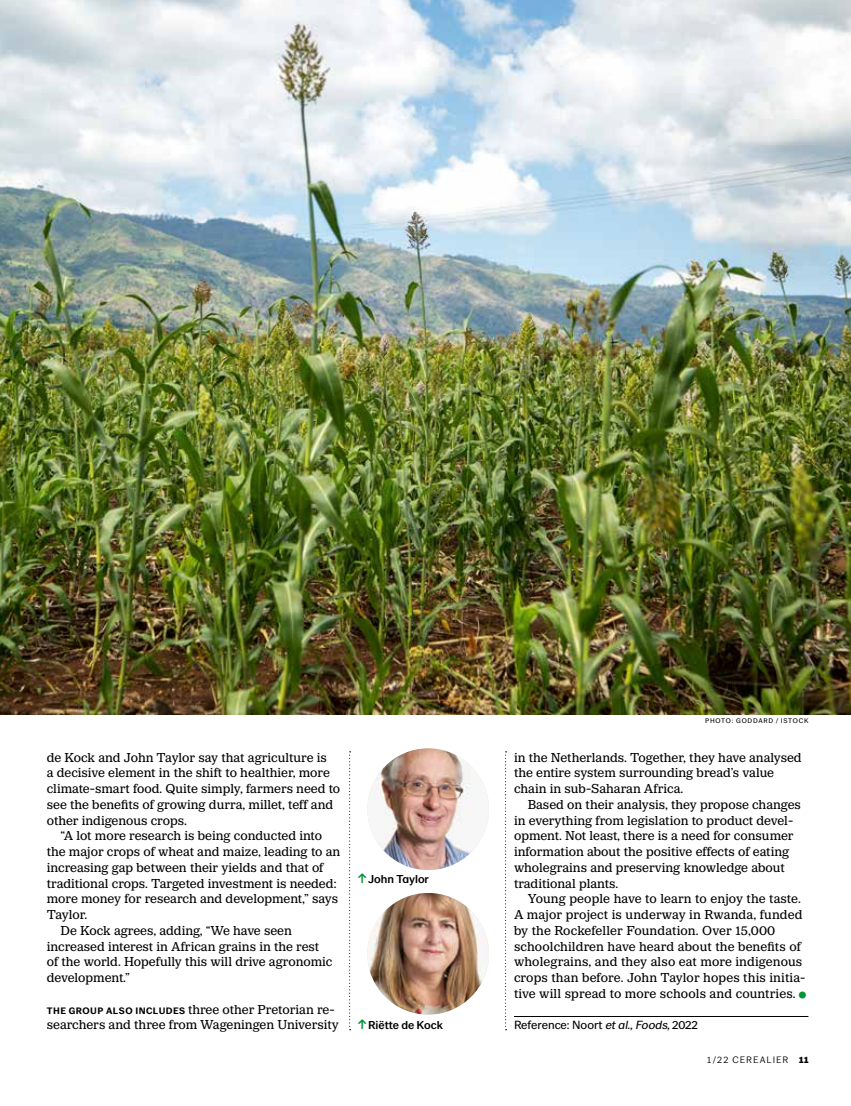
<style>
.page{position:relative;width:851px;height:1106px;background:#fff}
.page>*{position:absolute;margin:0;border:0;box-sizing:border-box;transform-origin:0 0}
.t1{font:13.5px/15.8px "LM Serif";color:#000}
.t2{font:12.3px "LM Sans 201902";color:#000}
.t3{font:500 12px "LM Sans 201902";color:#000}
.t4{font:300 9.75px "LM Sans 201902";letter-spacing:.11em;color:#000}
.t5{font:7.05px "LM Sans 201902";letter-spacing:.11em;color:#000}
.s1{font-family:"LM Sans 201902";font-weight:700;font-size:9.75px}
.s2{font-weight:700;color:#009636}
.s3{font-style:italic}
.s4{font-weight:900}
</style>
<div class="page">
<img style="left:367px;top:748px;width:122px;height:122px;border-radius:61px">
<hr style="left:514px;top:1016px;width:294px;height:1px;background:#000">
<svg style="left:505px;top:751px;width:1px;height:279px"></svg>
<svg style="left:349px;top:751px;width:1px;height:279px"></svg>
<img style="left:367px;top:893px;width:122px;height:121px;border-radius:61px">
<img style="left:0;top:0;width:850px;height:714px">
<p class="t1" style="left:47px;top:749px;width:295px">de Kock and John Taylor say that agriculture is<br>a decisive element in the shift to healthier, more climate-smart food. Quite simply, farmers need to see the benefits of growing durra, millet, teff and other indigenous crops.</p>
<p class="t1" style="left:61px;top:828px;width:263px">“A lot more research is being conducted into</p>
<p class="t1" style="left:47px;top:843px;width:295px">the major crops of wheat and maize, leading to an</p>
<p class="t1" style="left:47px;top:859px;width:278px">increasing gap between their yields and that of</p>
<p class="t1" style="left:47px;top:875px;width:291px">traditional crops. Targeted investment is needed:</p>
<p class="t1" style="left:47px;top:891px;width:293px">more money for research and development,” says</p>
<p class="t1" style="left:47px;top:906px;width:42px">Taylor.</p>
<p class="t1" style="left:61px;top:922px;width:233px">De Kock agrees, adding, “We have seen</p>
<p class="t1" style="left:47px;top:938px;width:274px">increased interest in African grains in the rest</p>
<p class="t1" style="left:47px;top:954px;width:287px">of the world. Hopefully this will drive agronomic</p>
<p class="t1" style="left:47px;top:969px;width:85px">development.”</p>
<p class="t1" style="left:47px;top:1001px;width:293px"><span class="s1">THE GROUP ALSO INCLUDES</span> three other Pretorian re&shy;searchers and three from Wageningen University</p>
<p class="t3" style="left:358px;top:871px;width:72px"><span class="s2">↑</span>John Taylor</p>
<p class="t3" style="left:358px;top:1018px;width:86px"><span class="s2">↑</span>Riëtte de Kock</p>
<p class="t5" style="left:705px;top:717px;width:105px">PHOTO: GODDARD / ISTOCK</p>
<p class="t1" style="left:514px;top:749px;width:289px">in the Netherlands. Together, they have analysed the entire system surrounding bread’s value chain in sub-Saharan Africa.</p>
<p class="t1" style="left:514px;top:796px;width:288px;text-indent:14px">Based on their analysis, they propose changes in everything from legislation to product devel&shy;opment. Not least, there is a need for consumer information about the positive effects of eating wholegrains and preserving knowledge about traditional plants.</p>
<p class="t1" style="left:514px;top:891px;width:293px;text-indent:14px">Young people have to learn to enjoy the taste.<br>A major project is underway in Rwanda, funded by the Rockefeller Foundation. Over 15,000 schoolchildren have heard about the benefits of wholegrains, and they also eat more indigenous crops than before. John Taylor hopes this initia&shy;tive will spread to more schools and countries.</p>
<p class="t2" style="left:514px;top:1018px;width:185px">Reference: Noort <span class="s3">etal.,Foods,</span>2022</p>
<p class="t4" style="left:707px;top:1054px;width:103px">1/22 CEREALIER <span class="s4">11</span></p>
</div>
